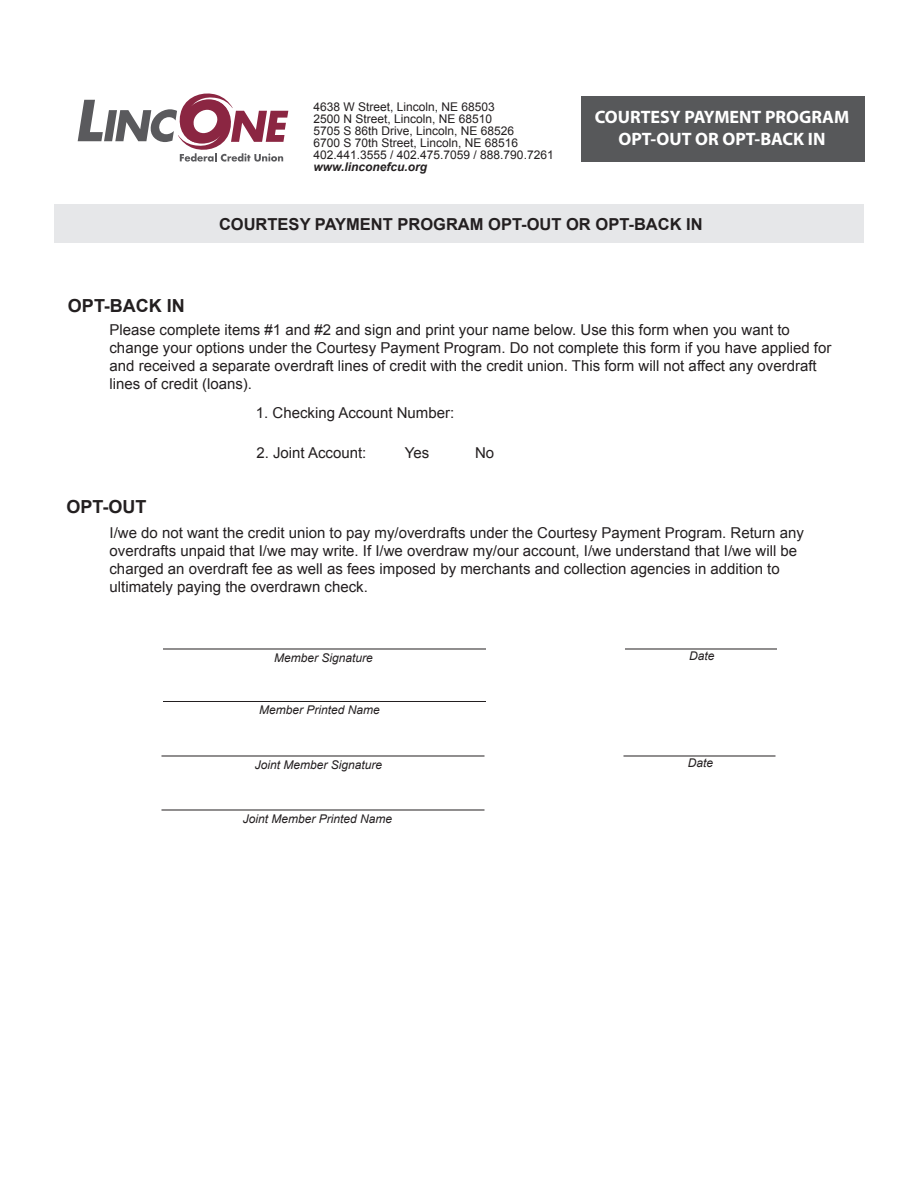
<style>
.page{position:relative;width:918px;height:1188px;background:#fff}
.page>*{position:absolute;margin:0;border:0;box-sizing:border-box;transform-origin:0 0}
.t1{font:700 18px/21.6px "Myriad Pro";color:#fff;text-align:center}
.t2{font:700 18px "Arial";color:#231f20}
.t3{font:700 16.5px "Arial";color:#231f20}
.t4{font:15px/18px "Arial";color:#231f20}
.t5{font:12px/12px "Arial";color:#231f20}
.t6{font:italic 12px "Arial";color:#231f20}
.t7{font:italic 700 12px "Arial";color:#231f20}
</style>
<div class="page">
<div style="left:582px;top:96px;width:283px;height:66px;background:#57585a"></div>
<div style="left:54px;top:204px;width:810px;height:39px;background:#e6e7e9"></div>
<svg style="left:78px;top:93px;width:210px;height:69px"></svg>
<p class="t5" style="left:314px;top:101px;width:242px">4638 W Street, Lincoln, NE 68503<br>2500 N Street, Lincoln, NE 68510<br>5705 S 86th Drive, Lincoln, NE 68526<br>6700 S 70th Street, Lincoln, NE 68516<br>402.441.3555 / 402.475.7059 / 888.790.7261</p>
<p class="t7" style="left:314px;top:159px;width:115px">www.linconefcu.org</p>
<p class="t1" style="left:595px;top:106px;width:256px">COURTESY PAYMENT PROGRAM<br>OPT-OUT OR OPT-BACK IN</p>
<p class="t2" style="left:68px;top:293px;width:118px">OPT-BACK IN</p>
<p class="t3" style="left:219px;top:213px;width:485px">COURTESY PAYMENT PROGRAM OPT-OUT OR OPT-BACK IN</p>
<p class="t4" style="left:109px;top:321px;width:723px">Please complete items #1 and #2 and sign and print your name below. Use this form when you want to change your options under the Courtesy Payment Program. Do not complete this form if you have applied for and received a separate overdraft lines of credit with the credit union. This form will not affect any overdraft lines of credit (loans).</p>
<p class="t2" style="left:67px;top:495px;width:81px">OPT-OUT</p>
<p class="t4" style="left:256px;top:403px;width:200px">1. Checking Account Number:</p>
<p class="t4" style="left:256px;top:444px;width:112px">2. Joint Account:</p>
<p class="t4" style="left:405px;top:444px;width:26px">Yes</p>
<p class="t4" style="left:475px;top:444px;width:21px">No</p>
<p class="t4" style="left:109px;top:524px;width:696px">I/we do not want the credit union to pay my/overdrafts under the Courtesy Payment Program. Return any overdrafts unpaid that I/we may write. If I/we overdraw my/our account, I/we understand that I/we will be charged an overdraft fee as well as fees imposed by merchants and collection agencies in addition to ultimately paying the overdrawn check.</p>
<p class="t6" style="left:274px;top:650px;width:100px">Member Signature</p>
<p class="t6" style="left:689px;top:648px;width:27px">Date</p>
<p class="t6" style="left:259px;top:703px;width:122px">Member Printed Name</p>
<p class="t6" style="left:255px;top:757px;width:129px">Joint Member Signature</p>
<p class="t6" style="left:688px;top:755px;width:27px">Date</p>
<p class="t6" style="left:243px;top:811px;width:151px">Joint Member Printed Name</p>
</div>
